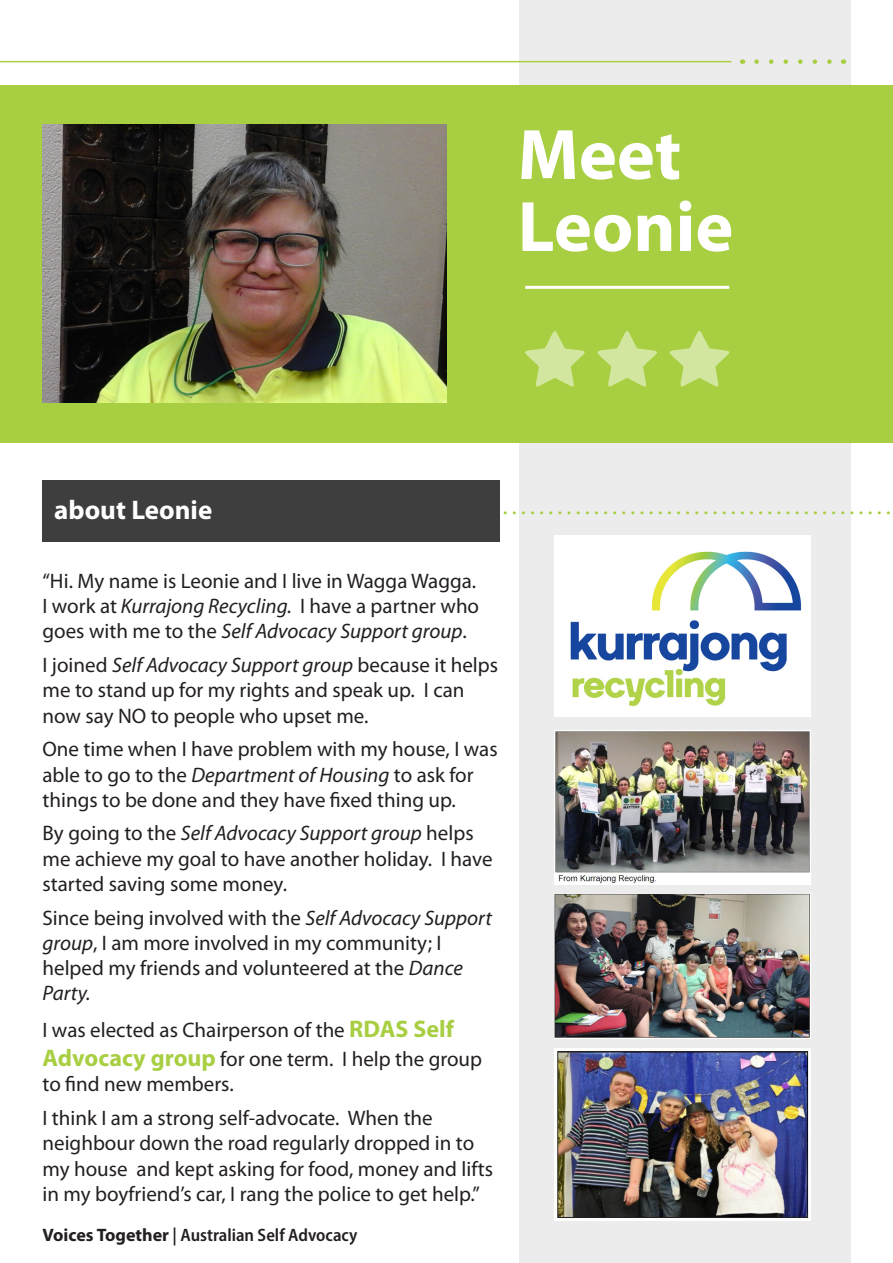
<style>
.page{position:relative;width:893px;height:1263px;background:#fff}
.page>*{position:absolute;margin:0;border:0;box-sizing:border-box;transform-origin:0 0}
.t1{font:700 72px "Myriad Pro";color:#fff}
.t2{font:700 27px "Myriad Pro";color:#fff}
.t3{font:21px/25.2px "Myriad Pro";color:#231f20}
.t4{font:600 semi-condensed 18px "Myriad Pro";color:#231f20}
.s1{font-style:italic}
.s2{font-weight:700;font-size:24px;color:#a8cf42}
.s3{font-weight:700;font-stretch:normal}
</style>
<div class="page">
<div style="left:519px;top:0;width:331px;height:1263px;background:#ececec"></div>
<div style="left:0;top:85px;width:893px;height:357px;background:#a8cf42"></div>
<img style="left:43px;top:125px;width:403px;height:277px">
<hr style="left:525px;top:286px;width:204px;height:3px;background:#fff">
<hr style="left:0;top:61px;width:731px;height:1px;background:#a8cf42">
<svg style="left:757px;top:59px;width:75px;height:5px"></svg>
<svg style="left:503px;top:511px;width:387px;height:3px"></svg>
<svg style="left:525px;top:331px;width:60px;height:56px"></svg>
<svg style="left:597px;top:331px;width:60px;height:56px"></svg>
<svg style="left:669px;top:331px;width:61px;height:56px"></svg>
<div style="left:43px;top:480px;width:457px;height:62px;background:#3e3e3f"></div>
<img style="left:555px;top:535px;width:255px;height:181px">
<img style="left:555px;top:730px;width:255px;height:154px">
<img style="left:555px;top:894px;width:255px;height:145px">
<img style="left:555px;top:1048px;width:255px;height:172px">
<p class="t1" style="left:518px;top:108px;width:165px">Meet</p>
<p class="t1" style="left:518px;top:180px;width:217px">Leonie</p>
<p class="t2" style="left:54px;top:493px;width:160px">about Leonie</p>
<p class="t3" style="left:43px;top:568px;width:438px">“Hi. My name is Leonie and I live in Wagga Wagga.<br>I work at <span class="s1">Kurrajong Recycling.</span> I have a partner who goes with me to the <span class="s1">Self Advocacy Support group</span>.</p>
<p class="t3" style="left:43px;top:652px;width:457px">I joined <span class="s1">Self Advocacy Support group</span> because it helps me to stand up for my rights and speak up. I can now say NO to people who upset me.</p>
<p class="t3" style="left:43px;top:736px;width:457px">One time when I have problem with my house, I was able to go to the <span class="s1">Department of Housing</span> to ask for things to be done and they have fixed thing up.</p>
<p class="t3" style="left:43px;top:820px;width:452px">By going to the <span class="s1">Self Advocacy Support group</span> helps me achieve my goal to have another holiday. I have started saving some money.</p>
<p class="t3" style="left:43px;top:904px;width:451px">Since being involved with the <span class="s1">Self Advocacy Support group</span>, I am more involved in my community; I helped my friends and volunteered at the <span class="s1">Dance Party.</span></p>
<p class="t3" style="left:43px;top:1016px;width:441px;line-height:28.8px">I was elected as Chairperson of the <span class="s2">RDAS Self<br>Advocacy group</span> for one term. I help the group</p>
<p class="t3" style="left:43px;top:1071px;width:193px">to find new members.</p>
<p class="t3" style="left:43px;top:1105px;width:452px">I think I am a strong self-advocate. When the neighbour down the road regularly dropped in to my house and kept asking for food, money and lifts in my boyfriend’s car, I rang the police to get help.”</p>
<p class="t4" style="left:43px;top:1224px;width:317px"><span class="s3">Voices Together</span> | Australian Self Advocacy</p>
</div>
